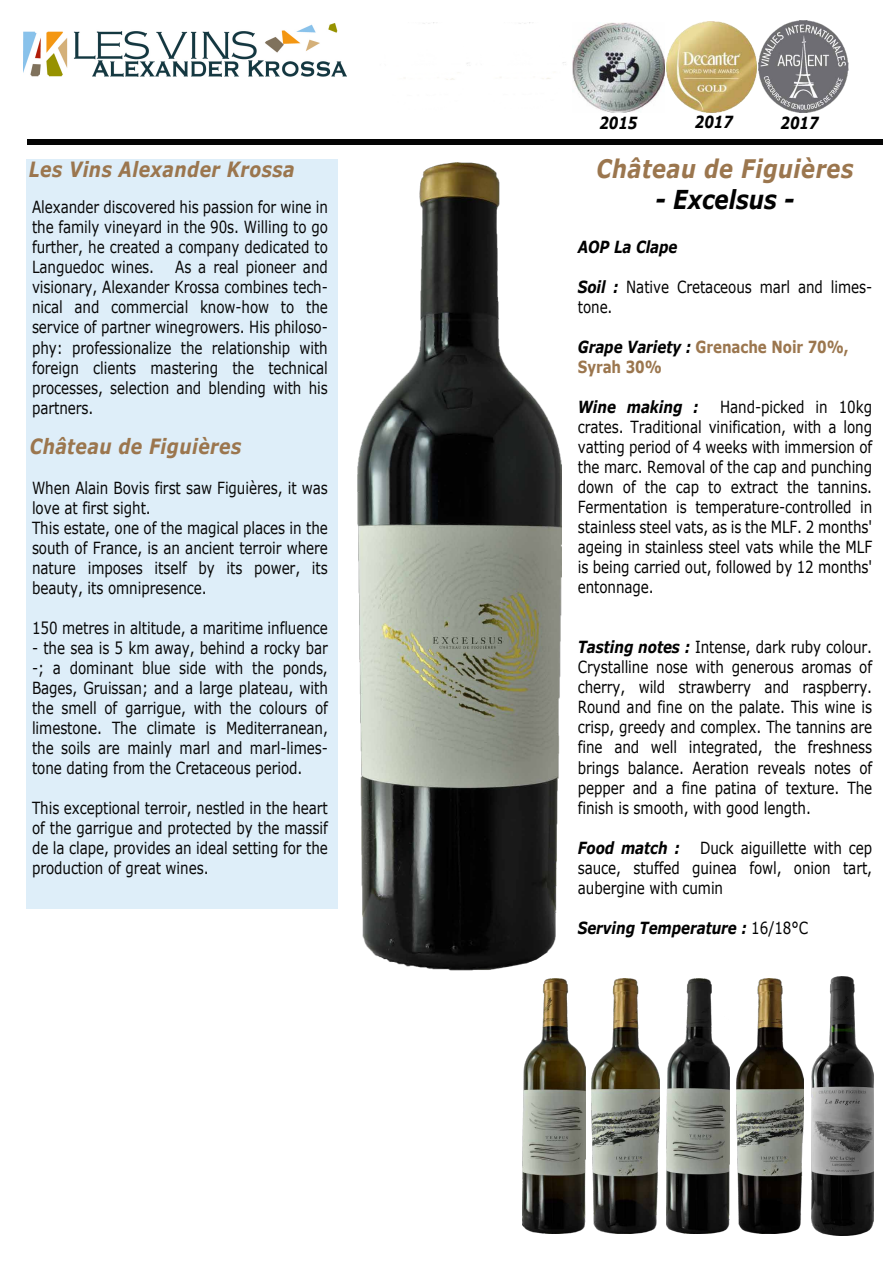
<style>
.page{position:relative;width:893px;height:1263px;background:#fff}
.page>*{position:absolute;margin:0;border:0;box-sizing:border-box;transform-origin:0 0}
.t1{font:italic 700 26.1px "Verdana";color:#020202;scale:.82 1}
.t2{font:italic 700 25.5px "Verdana";letter-spacing:.025em;color:#9b764e;scale:.82 1}
.t3{font:italic 700 21px "Verdana";letter-spacing:.025em;color:#9b764e;scale:.82 1}
.t4{font:16.65px/20px "Verdana";letter-spacing:-.005em;color:#070707;text-align:justify;scale:.81 1}
.t5{font:16.65px/20px "Verdana";letter-spacing:-.005em;color:#020202;text-align:justify;scale:.81 1}
.t6{font:italic 700 16.65px "Verdana";letter-spacing:-.005em;color:#020202;scale:.81 1}
.t7{font:700 16.65px/20px "Verdana";letter-spacing:-.005em;color:#9b764e;scale:.81 1}
.t8{font:italic 700 16.65px "Verdana";letter-spacing:-.005em;color:#000;scale:.81 1}
.s1{font-weight:700;font-style:italic}
.s2{font-style:italic;color:#020202}
.s3{font-weight:400;font-style:normal}
</style>
<div class="page">
<img style="left:358px;top:162px;width:204px;height:808px">
<img style="left:24px;top:24px;width:323px;height:53px">
<div style="left:26px;top:159px;width:311px;height:749px;background:#deeef9"></div>
<div style="left:27px;top:139px;width:855px;height:6px;background:#050505"></div>
<img style="left:572px;top:21px;width:277px;height:92px">
<img style="left:737px;top:979px;width:66px;height:254px">
<img style="left:812px;top:977px;width:62px;height:258px">
<img style="left:667px;top:978px;width:62px;height:256px">
<img style="left:591px;top:979px;width:69px;height:254px">
<img style="left:523px;top:978px;width:62px;height:256px">
<p class="t3" style="left:29px;top:154px;width:326px">Les Vins Alexander Krossa</p>
<p class="t4" style="left:32px;top:197px;width:367px">Alexander discovered his passion for wine in the family vineyard in the 90s. Willing to go further, he created a company dedicated to Languedoc wines.</p>
<p class="t4" style="left:32px;top:257px;width:367px;text-indent:143px">As a real pioneer and visionary, Alexander Krossa combines tech&shy;nical and commercial know-how to the service of partner winegrowers. His philoso&shy;phy: professionalize the relationship with foreign clients mastering the technical processes, selection and blending with his partners.</p>
<p class="t3" style="left:30px;top:432px;width:260px">Château de Figuières</p>
<p class="t4" style="left:32px;top:477px;width:367px;text-align:left">When Alain Bovis first saw Figuières, it was love at first sight.<br>This estate, one of the magical places in the south of France, is an ancient terroir where nature imposes itself by its power, its beauty, its omnipresence.</p>
<p class="t4" style="left:32px;top:618px;width:367px">150 metres in altitude, a maritime influence</p>
<p class="t4" style="left:32px;top:638px;width:367px">- the sea is 5 km away, behind a rocky bar -; a dominant blue side with the ponds, Bages, Gruissan; and a large plateau, with the smell of garrigue, with the colours of limestone. The climate is Mediterranean, the soils are mainly marl and marl-limes&shy;tone dating from the Cretaceous period.</p>
<p class="t4" style="left:32px;top:798px;width:367px">This exceptional terroir, nestled in the heart of the garrigue and protected by the massif de la clape, provides an ideal setting for the production of great wines.</p>
<p class="t6" style="left:599px;top:111px;width:49px">2015</p>
<p class="t6" style="left:695px;top:110px;width:49px">2017</p>
<p class="t6" style="left:781px;top:111px;width:49px">2017</p>
<h2 class="t2" style="left:596px;top:151px;width:315px">Château de Figuières</h2>
<h1 class="t1" style="left:656px;top:181px;width:171px">- Excelsus -</h1>
<p class="t8" style="left:578px;top:235px;width:125px">AOP La Clape</p>
<p class="t5" style="left:578px;top:277px;width:365px"><span class="s1">Soil :</span> Native Cretaceous marl and limes&shy;tone.</p>
<p class="t7" style="left:578px;top:337px;width:336px"><span class="s2">Grape Variety :</span> Grenache Noir 70%,<br>Syrah 30%</p>
<p class="t6" style="left:578px;top:395px;width:151px">Wine making :</p>
<p class="t5" style="left:578px;top:397px;width:365px;text-indent:142px">Hand-picked in 10kg crates. Traditional vinification, with a long vatting period of 4 weeks with immersion of the marc. Removal of the cap and punching down of the cap to extract the tannins.<br>Fermentation is temperature-controlled in stainless steel vats, as is the MLF. 2 months' ageing in stainless steel vats while the MLF is being carried out, followed by 12 months' entonnage.</p>
<p class="t5" style="left:578px;top:637px;width:365px"><span class="s1">Tasting notes :</span> Intense, dark ruby colour.<br>Crystalline nose with generous aromas of cherry, wild strawberry and raspberry.<br>Round and fine on the palate. This wine is crisp, greedy and complex. The tannins are fine and well integrated, the freshness brings balance. Aeration reveals notes of pepper and a fine patina of texture. The finish is smooth, with good length.</p>
<p class="t5" style="left:578px;top:837px;width:365px"><span class="s1">Food match :</span> Duck aiguillette with cep sauce, stuffed guinea fowl, onion tart, aubergine with cumin</p>
<p class="t6" style="left:578px;top:916px;width:286px">Serving Temperature : <span class="s3">16/18°C</span></p>
</div>
